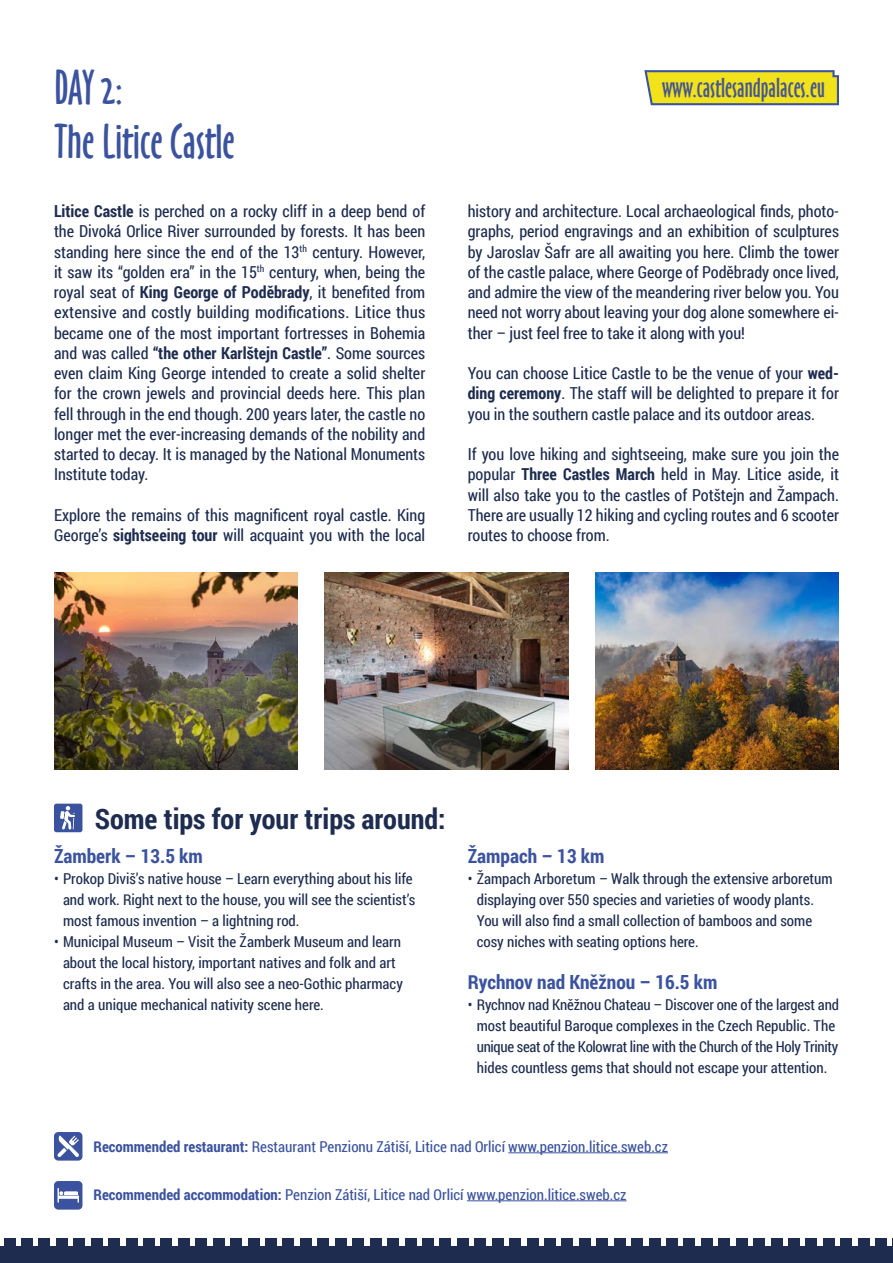
<style>
.page{position:relative;width:893px;height:1263px;background:#fff}
.page>*{position:absolute;margin:0;border:0;box-sizing:border-box;transform-origin:0 0}
.t1{font:45px/54px "Oz Handicraft BT";color:#3b539e}
.t2{font:700 28.2px "Roboto Condensed";color:#1d2c4f}
.t3{font:25.65px "Oz Handicraft BT";color:#465792}
.t4{font:700 19.5px "Roboto Condensed";color:#3b539e}
.t5{font:16.5px/20.2px "Roboto Condensed";color:#1d2c4f;text-align:justify}
.t6{font:15px/21px "Roboto Condensed";color:#1d2c4f}
.t7{font:15px "Roboto Condensed";color:#3b539e}
.s1{font-weight:700}
</style>
<div class="page">
<div style="left:875px;top:1238px;width:12px;height:9px;background:#1d2c4f"></div>
<div style="left:858px;top:1238px;width:12px;height:9px;background:#1d2c4f"></div>
<div style="left:840px;top:1238px;width:12px;height:9px;background:#1d2c4f"></div>
<div style="left:823px;top:1238px;width:12px;height:9px;background:#1d2c4f"></div>
<div style="left:806px;top:1238px;width:11px;height:9px;background:#1d2c4f"></div>
<div style="left:788px;top:1238px;width:12px;height:9px;background:#1d2c4f"></div>
<div style="left:771px;top:1238px;width:11px;height:9px;background:#1d2c4f"></div>
<div style="left:753px;top:1238px;width:12px;height:9px;background:#1d2c4f"></div>
<div style="left:736px;top:1238px;width:11px;height:9px;background:#1d2c4f"></div>
<div style="left:718px;top:1238px;width:12px;height:9px;background:#1d2c4f"></div>
<div style="left:701px;top:1238px;width:12px;height:9px;background:#1d2c4f"></div>
<div style="left:684px;top:1238px;width:11px;height:9px;background:#1d2c4f"></div>
<div style="left:666px;top:1238px;width:12px;height:9px;background:#1d2c4f"></div>
<div style="left:649px;top:1238px;width:11px;height:9px;background:#1d2c4f"></div>
<div style="left:631px;top:1238px;width:12px;height:9px;background:#1d2c4f"></div>
<div style="left:614px;top:1238px;width:11px;height:9px;background:#1d2c4f"></div>
<div style="left:596px;top:1238px;width:12px;height:9px;background:#1d2c4f"></div>
<div style="left:579px;top:1238px;width:12px;height:9px;background:#1d2c4f"></div>
<div style="left:562px;top:1238px;width:11px;height:9px;background:#1d2c4f"></div>
<div style="left:544px;top:1238px;width:12px;height:9px;background:#1d2c4f"></div>
<div style="left:527px;top:1238px;width:11px;height:9px;background:#1d2c4f"></div>
<div style="left:509px;top:1238px;width:12px;height:9px;background:#1d2c4f"></div>
<div style="left:492px;top:1238px;width:11px;height:9px;background:#1d2c4f"></div>
<div style="left:474px;top:1238px;width:12px;height:9px;background:#1d2c4f"></div>
<div style="left:457px;top:1238px;width:12px;height:9px;background:#1d2c4f"></div>
<div style="left:440px;top:1238px;width:11px;height:9px;background:#1d2c4f"></div>
<div style="left:422px;top:1238px;width:12px;height:9px;background:#1d2c4f"></div>
<div style="left:405px;top:1238px;width:11px;height:9px;background:#1d2c4f"></div>
<div style="left:387px;top:1238px;width:12px;height:9px;background:#1d2c4f"></div>
<div style="left:370px;top:1238px;width:11px;height:9px;background:#1d2c4f"></div>
<div style="left:352px;top:1238px;width:12px;height:9px;background:#1d2c4f"></div>
<div style="left:335px;top:1238px;width:12px;height:9px;background:#1d2c4f"></div>
<div style="left:318px;top:1238px;width:11px;height:9px;background:#1d2c4f"></div>
<div style="left:300px;top:1238px;width:12px;height:9px;background:#1d2c4f"></div>
<div style="left:283px;top:1238px;width:11px;height:9px;background:#1d2c4f"></div>
<div style="left:265px;top:1238px;width:12px;height:9px;background:#1d2c4f"></div>
<div style="left:248px;top:1238px;width:11px;height:9px;background:#1d2c4f"></div>
<div style="left:230px;top:1238px;width:12px;height:9px;background:#1d2c4f"></div>
<div style="left:213px;top:1238px;width:12px;height:9px;background:#1d2c4f"></div>
<div style="left:195px;top:1238px;width:12px;height:9px;background:#1d2c4f"></div>
<div style="left:178px;top:1238px;width:12px;height:9px;background:#1d2c4f"></div>
<div style="left:161px;top:1238px;width:11px;height:9px;background:#1d2c4f"></div>
<div style="left:143px;top:1238px;width:12px;height:9px;background:#1d2c4f"></div>
<div style="left:126px;top:1238px;width:11px;height:9px;background:#1d2c4f"></div>
<div style="left:108px;top:1238px;width:12px;height:9px;background:#1d2c4f"></div>
<div style="left:91px;top:1238px;width:12px;height:9px;background:#1d2c4f"></div>
<div style="left:73px;top:1238px;width:12px;height:9px;background:#1d2c4f"></div>
<div style="left:56px;top:1238px;width:12px;height:9px;background:#1d2c4f"></div>
<div style="left:39px;top:1238px;width:11px;height:9px;background:#1d2c4f"></div>
<div style="left:21px;top:1238px;width:12px;height:9px;background:#1d2c4f"></div>
<div style="left:4px;top:1238px;width:11px;height:9px;background:#1d2c4f"></div>
<div style="left:0;top:1246px;width:893px;height:17px;background:#1d2c4f"></div>
<hr style="left:508px;top:1152px;width:160px;height:1px;background:#3b539e">
<hr style="left:467px;top:1200px;width:159px;height:1px;background:#3b539e">
<div style="left:54px;top:804px;width:28px;height:28px;background:#3b539e;border-radius:2px"></div>
<svg style="left:60px;top:806px;width:15px;height:24px"></svg>
<div style="left:54px;top:1132px;width:28px;height:28px;background:#3b539e;border-radius:4px"></div>
<svg style="left:57px;top:1135px;width:22px;height:22px"></svg>
<div style="left:54px;top:1181px;width:28px;height:28px;background:#3b539e;border-radius:4px"></div>
<svg style="left:58px;top:1188px;width:21px;height:14px"></svg>
<img style="left:54px;top:573px;width:243px;height:197px">
<img style="left:325px;top:573px;width:243px;height:197px">
<img style="left:596px;top:573px;width:243px;height:197px">
<svg style="left:644px;top:70px;width:195px;height:35px;background:#d9d030"></svg>
<h1 class="t1" style="left:54px;top:61px;width:182px">DAY 2:<br>The Litice Castle</h1>
<h3 class="t3" style="left:662px;top:73px;width:164px">www.castlesandpalaces.eu</h3>
<p class="t5" style="left:54px;top:201px;width:373px"><span class="s1">Litice Castle</span> is perched on a rocky cliff in a deep bend of the Divoká Orlice River surrounded by forests. It has been standing here since the end of the 13<sup>th</sup> century. However, it saw its “golden era” in the 15<sup>th</sup> century, when, being the royal seat of <span class="s1">King George of Poděbrady</span>, it benefited from extensive and costly building modifications. Litice thus became one of the most important fortresses in Bohemia and was called <span class="s1">“the other Karlštejn Castle”</span>. Some sources even claim King George intended to create a solid shelter for the crown jewels and provincial deeds here. This plan fell through in the end though. 200 years later, the castle no longer met the ever-increasing demands of the nobility and started to decay. It is managed by the National Monuments Institute today.</p>
<p class="t5" style="left:54px;top:504px;width:373px">Explore the remains of this magnificent royal castle. King<br>George’s <span class="s1">sightseeing tour</span> will acquaint you with the local</p>
<p class="t5" style="left:468px;top:201px;width:373px">history and architecture. Local archaeological finds, photo&shy;graphs, period engravings and an exhibition of sculptures by Jaroslav Šafr are all awaiting you here. Climb the tower of the castle palace, where George of Poděbrady once lived, and admire the view of the meandering river below you. You need not worry about leaving your dog alone somewhere ei&shy;ther – just feel free to take it along with you!</p>
<p class="t5" style="left:468px;top:363px;width:373px">You can choose Litice Castle to be the venue of your <span class="s1">wed&shy;ding ceremony</span>. The staff will be delighted to prepare it for you in the southern castle palace and its outdoor areas.</p>
<p class="t5" style="left:468px;top:444px;width:373px">If you love hiking and sightseeing, make sure you join the popular <span class="s1">Three Castles March</span> held in May. Litice aside, it will also take you to the castles of Potštejn and Žampach.<br>There are usually 12 hiking and cycling routes and 6 scooter routes to choose from.</p>
<h2 class="t2" style="left:95px;top:799px;width:352px">Some tips for your trips around:</h2>
<p class="t4" style="left:54px;top:843px;width:150px">Žamberk – 13.5 km</p>
<p class="t6" style="left:63px;top:868px;width:354px;text-indent:-9px">• Prokop Diviš’s native house – Learn everything about his life and work. Right next to the house, you will see the scientist’s most famous invention – a lightning rod.</p>
<p class="t6" style="left:63px;top:931px;width:341px;text-indent:-9px">• Municipal Museum – Visit the Žamberk Museum and learn about the local history, important natives and folk and art crafts in the area. You will also see a neo-Gothic pharmacy and a unique mechanical nativity scene here.</p>
<p class="t4" style="left:468px;top:843px;width:138px">Žampach – 13 km</p>
<p class="t6" style="left:477px;top:868px;width:357px;text-indent:-9px">• Žampach Arboretum – Walk through the extensive arboretum displaying over 550 species and varieties of woody plants.<br>You will also find a small collection of bamboos and some cosy niches with seating options here.</p>
<p class="t4" style="left:468px;top:969px;width:251px">Rychnov nad Kněžnou – 16.5 km</p>
<p class="t6" style="left:468px;top:994px;width:373px;text-align:center">• Rychnov nad Kněžnou Chateau – Discover one of the largest and most beautiful Baroque complexes in the Czech Republic. The unique seat of the Kolowrat line with the Church of the Holy Trinity hides countless gems that should not escape your attention.</p>
<p class="t7" style="left:94px;top:1136px;width:576px"><span class="s1">Recommended restaurant:</span> Restaurant Penzionu Zátiší, Litice nad Orlicí www.penzion.litice.sweb.cz</p>
<p class="t7" style="left:94px;top:1184px;width:534px"><span class="s1">Recommended accommodation:</span> Penzion Zátiší, Litice nad Orlicí www.penzion.litice.sweb.cz</p>
</div>
